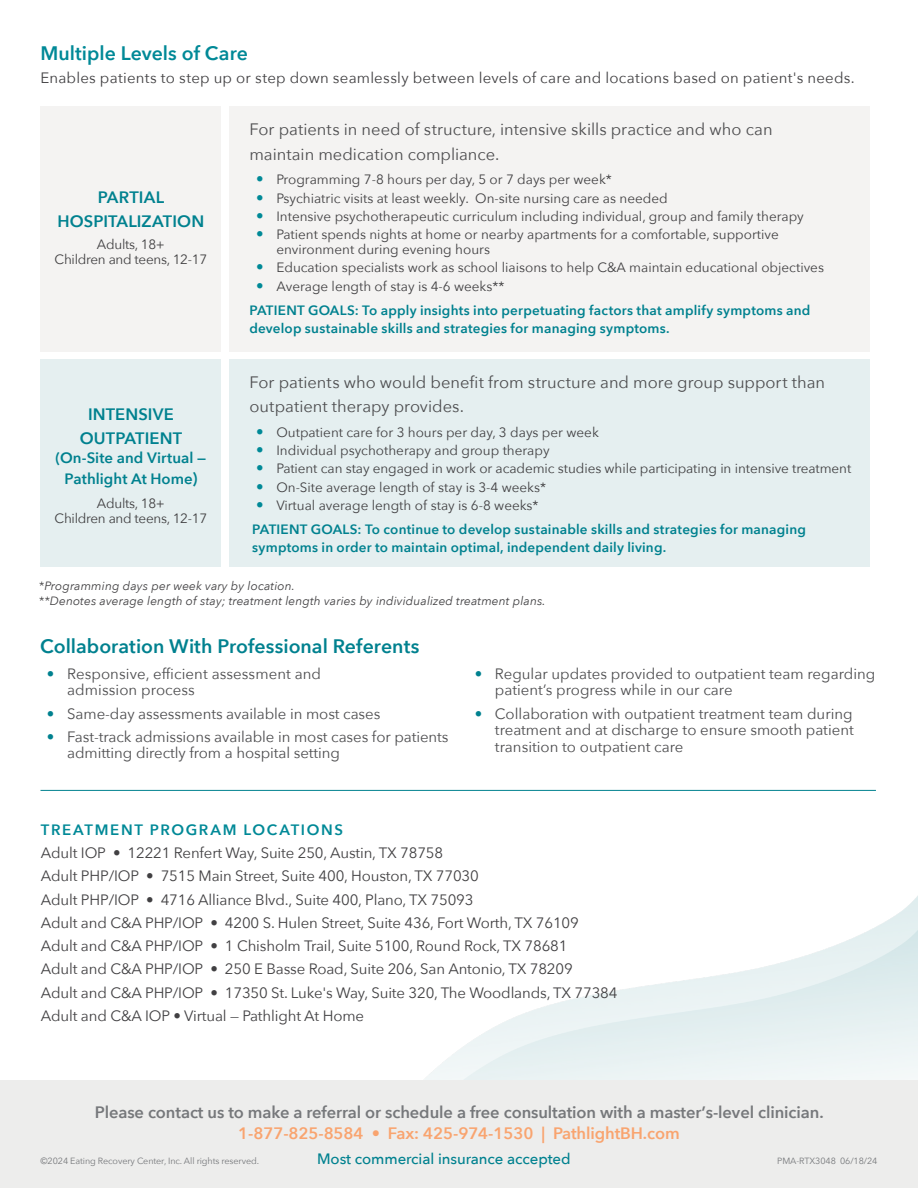
<style>
.page{position:relative;width:918px;height:1188px;background:#fff}
.page>*{position:absolute;margin:0;border:0;box-sizing:border-box;transform-origin:0 0}
.t1{font:600 19.5px "Avenir Next";color:#00818f}
.t2{font:600 19.5px "Avenir Next";color:#008997}
.t3{font:16.5px/24px "Avenir Next";color:#4d4d4f}
.t4{font:600 16.5px "Avenir Next";letter-spacing:-.005em;color:#76787b}
.t5{font:600 16.5px "Avenir Next";letter-spacing:-.005em;color:#f9a46f}
.t6{font:600 16.5px/24px "Avenir Next";letter-spacing:.005em;color:#00818f;text-align:center}
.t7{font:15px/23.2px "Avenir Next";letter-spacing:-.01em;color:#414042}
.t8{font:15px/16.5px "Avenir Next";color:#4d4d4f}
.t9{font:15px "Avenir Next";letter-spacing:.015em;color:#414042}
.t10{font:600 15px/21px "Avenir Next";letter-spacing:.005em;color:#00818f;text-align:center}
.t11{font:500 15px "Avenir Next";letter-spacing:-.005em;color:#00818f}
.t12{font:600 15px "Avenir Next";letter-spacing:.11em;color:#008997}
.t13{font:13.5px/15px "Avenir Next";color:#414042}
.t14{font:600 13.5px/18px "Avenir Next";letter-spacing:.015em;color:#00818f}
.t15{font:13.5px/15px "Avenir Next";letter-spacing:-.02em;color:#414042;text-align:center}
.t16{font:italic 12px/15px "Avenir Next";letter-spacing:.01em;color:#414042}
.t17{font:9px "Avenir Next";letter-spacing:-.01em;color:#76787b}
.s1{font-size:16.5px}
.s2{font-size:15px;color:#008997}
.s3{color:#00818f}
</style>
<div class="page">
<div style="left:229px;top:106px;width:640px;height:246px;background:#f4f3f2"></div>
<div style="left:229px;top:359px;width:640px;height:208px;background:#e5eff0"></div>
<div style="left:40px;top:106px;width:181px;height:246px;background:#f4f3f2"></div>
<div style="left:40px;top:359px;width:181px;height:208px;background:#e5eff0"></div>
<div style="left:0;top:1080px;width:918px;height:108px;background:#ededec"></div>
<hr style="left:40px;top:790px;width:836px;height:1px;background:#00818f">
<h1 class="t2" style="left:40px;top:36px;width:209px">Multiple Levels of Care</h1>
<p class="t9" style="left:40px;top:65px;width:816px">Enables patients to step up or step down seamlessly between levels of care and locations based on patient's needs.</p>
<p class="t6" style="left:58px;top:185px;width:148px">PARTIAL<br>HOSPITALIZATION</p>
<p class="t15" style="left:55px;top:236px;width:154px">Adults, 18+<br>Children and teens, 12-17</p>
<p class="t6" style="left:80px;top:401px;width:104px">INTENSIVE<br>OUTPATIENT</p>
<p class="t10" style="left:56px;top:447px;width:152px">(On-Site and Virtual —<br>Pathlight At Home<span class="s1">)</span></p>
<p class="t15" style="left:55px;top:495px;width:154px">Adults, 18+<br>Children and teens, 12-17</p>
<p class="t3" style="left:249px;top:117px;width:525px">For patients in need of structure, intensive skills practice and who can maintain medication compliance.</p>
<p class="t13" style="left:256px;top:172px;width:357px"><span class="s2">•</span> Programming 7-8 hours per day, 5 or 7 days per week*</p>
<p class="t13" style="left:256px;top:190px;width:413px"><span class="s2">•</span> Psychiatric visits at least weekly. On-site nursing care as needed</p>
<p class="t13" style="left:256px;top:208px;width:549px"><span class="s2">•</span> Intensive psychotherapeutic curriculum including individual, group and family therapy</p>
<p class="t13" style="left:276px;top:226px;width:504px;text-indent:-20px"><span class="s2">•</span> Patient spends nights at home or nearby apartments for a comfortable, supportive environment during evening hours</p>
<p class="t13" style="left:256px;top:260px;width:569px"><span class="s2">•</span> Education specialists work as school liaisons to help C&amp;A maintain educational objectives</p>
<p class="t13" style="left:256px;top:278px;width:250px"><span class="s2">•</span> Average length of stay is 4-6 weeks**</p>
<p class="t14" style="left:249px;top:301px;width:563px">PATIENT GOALS: To apply insights into perpetuating factors that amplify symptoms and develop sustainable skills and strategies for managing symptoms.</p>
<p class="t3" style="left:249px;top:369px;width:577px">For patients who would benefit from structure and more group support than outpatient therapy provides.</p>
<p class="t13" style="left:256px;top:424px;width:344px"><span class="s2">•</span> Outpatient care for 3 hours per day, 3 days per week</p>
<p class="t13" style="left:256px;top:442px;width:295px"><span class="s2">•</span> Individual psychotherapy and group therapy</p>
<p class="t13" style="left:256px;top:461px;width:597px"><span class="s2">•</span> Patient can stay engaged in work or academic studies while participating in intensive treatment</p>
<p class="t13" style="left:256px;top:479px;width:291px"><span class="s2">•</span> On-Site average length of stay is 3-4 weeks*</p>
<p class="t13" style="left:256px;top:497px;width:284px"><span class="s2">•</span> Virtual average length of stay is 6-8 weeks*</p>
<p class="t14" style="left:252px;top:520px;width:555px">PATIENT GOALS: To continue to develop sustainable skills and strategies for managing symptoms in order to maintain optimal, independent daily living.</p>
<p class="t16" style="left:39px;top:578px;width:508px">*Programming days per week vary by location.<br>**Denotes average length of stay; treatment length varies by individualized treatment plans.</p>
<h1 class="t1" style="left:40px;top:630px;width:381px">Collaboration With Professional Referents</h1>
<p class="t8" style="left:67px;top:665px;width:256px;text-indent:-20px"><span class="s3">•</span> Responsive, efficient assessment and admission process</p>
<p class="t8" style="left:47px;top:705px;width:335px"><span class="s3">•</span> Same-day assessments available in most cases</p>
<p class="t8" style="left:67px;top:728px;width:383px;text-indent:-20px"><span class="s3">•</span> Fast-track admissions available in most cases for patients admitting directly from a hospital setting</p>
<p class="t8" style="left:495px;top:665px;width:382px;text-indent:-20px"><span class="s3">•</span> Regular updates provided to outpatient team regarding patient’s progress while in our care</p>
<p class="t8" style="left:495px;top:705px;width:360px;text-align:justify;text-indent:-20px"><span class="s3">•</span> Collaboration with outpatient treatment team during treatment and at discharge to ensure smooth patient transition to outpatient care</p>
<p class="t12" style="left:41px;top:817px;width:304px">TREATMENT PROGRAM LOCATIONS</p>
<p class="t7" style="left:41px;top:841px;width:578px">Adult IOP • 12221 Renfert Way, Suite 250, Austin, TX 78758<br>Adult PHP/IOP • 7515 Main Street, Suite 400, Houston, TX 77030<br>Adult PHP/IOP • 4716 Alliance Blvd., Suite 400, Plano, TX 75093<br>Adult and C&amp;A PHP/IOP • 4200 S. Hulen Street, Suite 436, Fort Worth, TX 76109<br>Adult and C&amp;A PHP/IOP • 1 Chisholm Trail, Suite 5100, Round Rock, TX 78681<br>Adult and C&amp;A PHP/IOP • 250 E Basse Road, Suite 206, San Antonio, TX 78209<br>Adult and C&amp;A PHP/IOP • 17350 St. Luke's Way, Suite 320, The Woodlands, TX 77384<br>Adult and C&amp;A IOP • Virtual — Pathlight At Home</p>
<p class="t4" style="left:95px;top:1098px;width:731px">Please contact us to make a referral or schedule a free consultation with a masterʼs-level clinician.</p>
<p class="t5" style="left:238px;top:1119px;width:443px">1-877-825-8584 • Fax: 425-974-1530 | PathlightBH.com</p>
<p class="t17" style="left:41px;top:1153px;width:220px">©2024 Eating Recovery Center, Inc. All rights reserved.</p>
<p class="t11" style="left:317px;top:1146px;width:255px">Most commercial insurance accepted</p>
<p class="t17" style="left:777px;top:1153px;width:102px">PMA-RTX3048 06/18/24</p>
</div>
